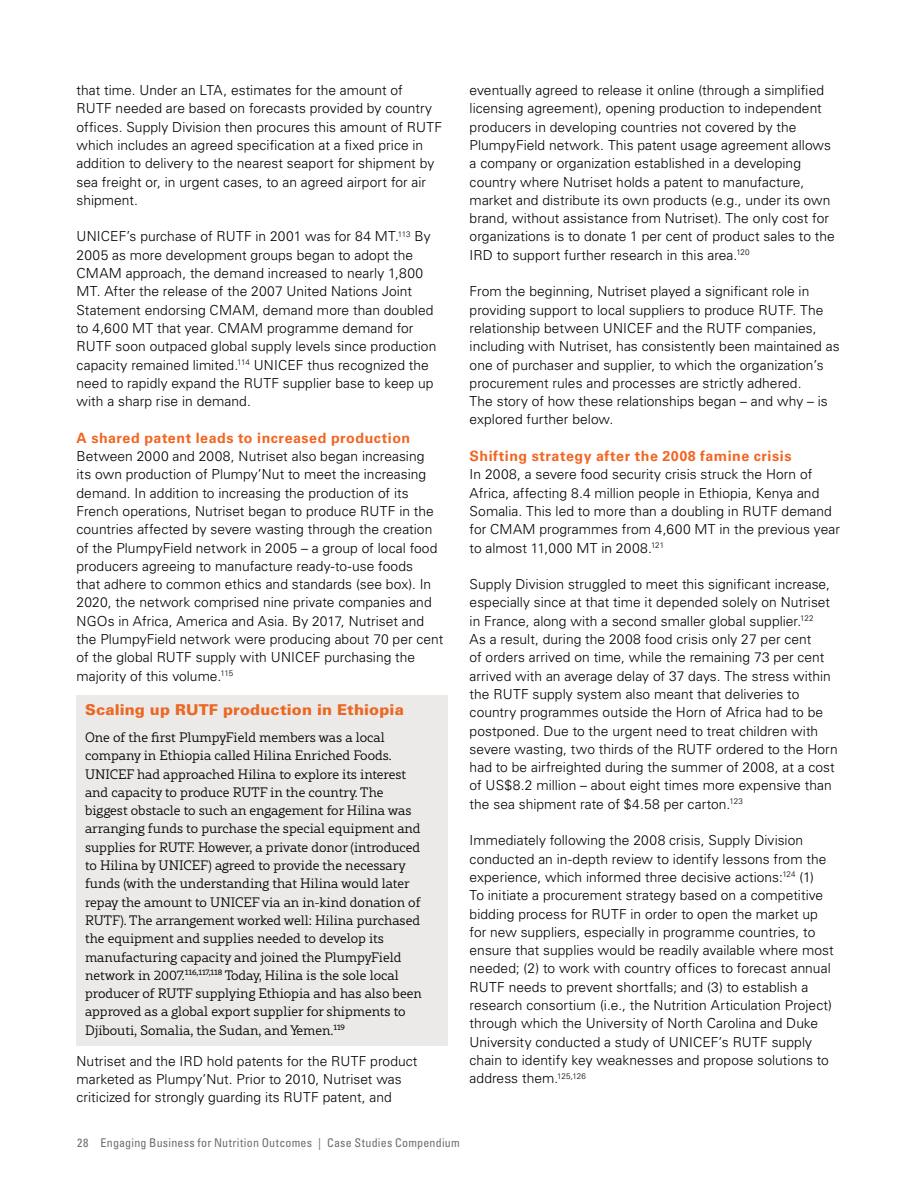
<style>
.page{position:relative;width:918px;height:1188px;background:#fff}
.page>*{position:absolute;margin:0;border:0;box-sizing:border-box;transform-origin:0 0}
.t1{font:900 15px "Univers LT Std";letter-spacing:.01em;color:#eb6824}
.t2{font:700 14.25px "Univers LT Std";letter-spacing:.035em;color:#f26522}
.t3{font:300 13.8px/18.3px "Univers LT Std";letter-spacing:.005em;color:#000}
.t4{font:300 13.5px/18.3px "Rival Slab";color:#000}
.t5{font:condensed 12px "Univers LT Std";letter-spacing:.02em;color:#6d6e71}
</style>
<div class="page">
<div style="left:77px;top:696px;width:371px;height:32px;background:#ebeae9"></div>
<div style="left:77px;top:724px;width:371px;height:322px;background:#ebeae9"></div>
<p class="t3" style="left:77px;top:81px;width:367px">that time. Under an LTA, estimates for the amount of<br>RUTF needed are based on forecasts provided by country offices. Supply Division then procures this amount of RUTF which includes an agreed specification at a fixed price in addition to delivery to the nearest seaport for shipment by sea freight or, in urgent cases, to an agreed airport for air shipment.</p>
<p class="t3" style="left:77px;top:227px;width:361px">UNICEF’s purchase of RUTF in 2001 was for 84 MT.<sup>113</sup> By 2005 as more development groups began to adopt the CMAM approach, the demand increased to nearly 1,800<br>MT. After the release of the 2007 United Nations Joint Statement endorsing CMAM, demand more than doubled to 4,600 MT that year. CMAM programme demand for RUTF soon outpaced global supply levels since production capacity remained limited.<sup>114</sup> UNICEF thus recognized the need to rapidly expand the RUTF supplier base to keep up with a sharp rise in demand.</p>
<p class="t2" style="left:77px;top:429px;width:335px">A shared patent leads to increased production</p>
<p class="t3" style="left:77px;top:447px;width:368px">Between 2000 and 2008, Nutriset also began increasing<br>its own production of Plumpy’Nut to meet the increasing demand. In addition to increasing the production of its French operations, Nutriset began to produce RUTF in the countries affected by severe wasting through the creation of the PlumpyField network in 2005 – a group of local food producers agreeing to manufacture ready-to-use foods<br>that adhere to common ethics and standards (see box). In 2020, the network comprised nine private companies and NGOs in Africa, America and Asia. By 2017, Nutriset and the PlumpyField network were producing about 70 per cent of the global RUTF supply with UNICEF purchasing the majority of this volume.<sup>115</sup></p>
<p class="t1" style="left:85px;top:700px;width:320px">Scaling up RUTF production in Ethiopia</p>
<p class="t4" style="left:85px;top:728px;width:338px">One of the first PlumpyField members was a local company in Ethiopia called Hilina Enriched Foods.<br>UNICEF had approached Hilina to explore its interest and capacity to produce RUTF in the country. The biggest obstacle to such an engagement for Hilina was arranging funds to purchase the special equipment and supplies for RUTF. However, a private donor (introduced to Hilina by UNICEF) agreed to provide the necessary funds (with the understanding that Hilina would later repay the amount to UNICEF via an in-kind donation of RUTF). The arrangement worked well: Hilina purchased the equipment and supplies needed to develop its manufacturing capacity and joined the PlumpyField network in 2007.<sup>116,117,118</sup> Today, Hilina is the sole local producer of RUTF supplying Ethiopia and has also been approved as a global export supplier for shipments to Djibouti, Somalia, the Sudan, and Yemen.<sup>119</sup></p>
<p class="t3" style="left:77px;top:1052px;width:342px">Nutriset and the IRD hold patents for the RUTF product marketed as Plumpy’Nut. Prior to 2010, Nutriset was criticized for strongly guarding its RUTF patent, and</p>
<p class="t3" style="left:470px;top:81px;width:367px">eventually agreed to release it online (through a simplified licensing agreement), opening production to independent producers in developing countries not covered by the PlumpyField network. This patent usage agreement allows a company or organization established in a developing country where Nutriset holds a patent to manufacture, market and distribute its own products (e.g., under its own brand, without assistance from Nutriset). The only cost for organizations is to donate 1 per cent of product sales to the IRD to support further research in this area.<sup>120</sup></p>
<p class="t3" style="left:470px;top:282px;width:371px">From the beginning, Nutriset played a significant role in providing support to local suppliers to produce RUTF. The relationship between UNICEF and the RUTF companies, including with Nutriset, has consistently been maintained as one of purchaser and supplier, to which the organization’s procurement rules and processes are strictly adhered.<br>The story of how these relationships began – and why – is explored further below.</p>
<p class="t2" style="left:470px;top:448px;width:323px">Shifting strategy after the 2008 famine crisis</p>
<p class="t3" style="left:470px;top:465px;width:372px">In 2008, a severe food security crisis struck the Horn of Africa, affecting 8.4 million people in Ethiopia, Kenya and Somalia. This led to more than a doubling in RUTF demand for CMAM programmes from 4,600 MT in the previous year to almost 11,000 MT in 2008.<sup>121</sup></p>
<p class="t3" style="left:470px;top:575px;width:370px">Supply Division struggled to meet this significant increase, especially since at that time it depended solely on Nutriset in France, along with a second smaller global supplier.<sup>122<br></sup>As a result, during the 2008 food crisis only 27 per cent<br>of orders arrived on time, while the remaining 73 per cent arrived with an average delay of 37 days. The stress within the RUTF supply system also meant that deliveries to country programmes outside the Horn of Africa had to be postponed. Due to the urgent need to treat children with severe wasting, two thirds of the RUTF ordered to the Horn had to be airfreighted during the summer of 2008, at a cost of US$8.2 million – about eight times more expensive than the sea shipment rate of $4.58 per carton.<sup>123</sup></p>
<p class="t3" style="left:470px;top:831px;width:366px">Immediately following the 2008 crisis, Supply Division conducted an in-depth review to identify lessons from the experience, which informed three decisive actions:<sup>124</sup> (1)<br>To initiate a procurement strategy based on a competitive bidding process for RUTF in order to open the market up for new suppliers, especially in programme countries, to ensure that supplies would be readily available where most needed; (2) to work with country offices to forecast annual RUTF needs to prevent shortfalls; and (3) to establish a research consortium (i.e., the Nutrition Articulation Project) through which the University of North Carolina and Duke University conducted a study of UNICEF’s RUTF supply chain to identify key weaknesses and propose solutions to address them.<sup>125,126</sup></p>
<p class="t5" style="left:77px;top:1135px;width:384px">28 Engaging Business for Nutrition Outcomes | Case Studies Compendium</p>
</div>
